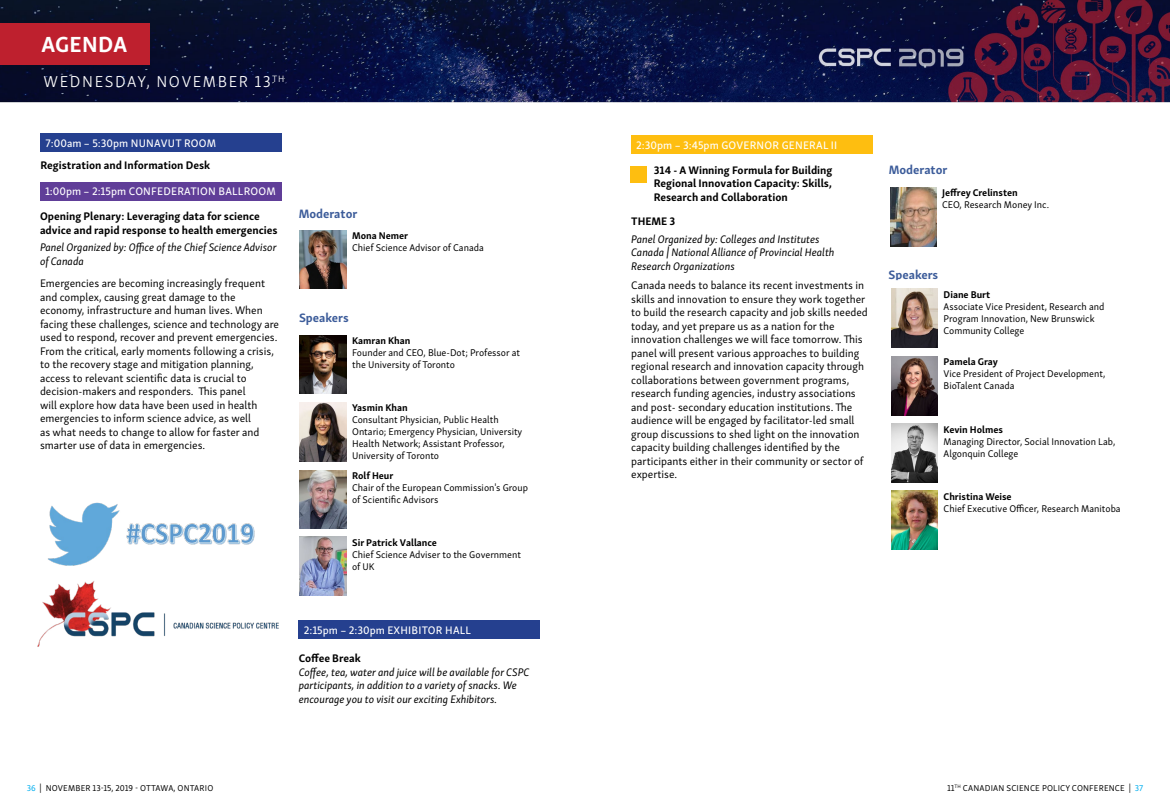
<style>
.page{position:relative;width:1170px;height:810px;background:#fff}
.page>*{position:absolute;margin:0;border:0;box-sizing:border-box;transform-origin:0 0}
.t1{font:700 22.5px "Skolar Sans Latn";letter-spacing:.01em;color:#fff}
.t2{font:300 16.25px "Skolar Sans Latn";letter-spacing:.1em;color:#fff}
.t3{font:700 12.5px "Skolar Sans Latn";color:#3c5c9a}
.t4{font:11.25px/13.5px "Skolar Sans Latn";color:#000}
.t5{font:italic 11.25px/13.5px "Skolar Sans Latn";color:#000}
.t6{font:700 11.25px/13.5px "Skolar Sans Latn";color:#000}
.t7{font:11.25px "Skolar Sans Latn Me";letter-spacing:.02em;color:#fff}
.t8{font:10px/12px "Skolar Sans Latn";color:#000}
.t9{font:700 10px "Skolar Sans Latn";color:#000}
.t10{font:8.75px "Skolar Sans Latn";letter-spacing:.02em;color:#000}
.s1{color:#00aeef}
</style>
<div class="page">
<img style="left:0;top:0;width:1170px;height:103px">
<div style="left:40px;top:182px;width:241px;height:18px;background:#603e98"></div>
<img style="left:300px;top:230px;width:47px;height:59px">
<img style="left:300px;top:335px;width:47px;height:59px">
<img style="left:300px;top:403px;width:47px;height:58px">
<img style="left:300px;top:470px;width:47px;height:58px">
<img style="left:300px;top:537px;width:47px;height:59px">
<div style="left:41px;top:134px;width:241px;height:18px;background:#25408f"></div>
<div style="left:0;top:23px;width:149px;height:41px;background:#be202e"></div>
<div style="left:299px;top:621px;width:241px;height:18px;background:#25408f"></div>
<div style="left:631px;top:136px;width:241px;height:18px;background:#febe10"></div>
<div style="left:630px;top:167px;width:17px;height:16px;background:#febe10"></div>
<img style="left:890px;top:187px;width:47px;height:59px">
<img style="left:891px;top:289px;width:47px;height:59px">
<img style="left:891px;top:356px;width:47px;height:59px">
<img style="left:891px;top:424px;width:47px;height:58px">
<img style="left:891px;top:491px;width:47px;height:59px">
<img style="left:48px;top:502px;width:207px;height:64px">
<img style="left:37px;top:581px;width:242px;height:66px">
<h1 class="t1" style="left:41px;top:26px;width:87px">AGENDA</h1>
<h2 class="t2" style="left:44px;top:69px;width:242px">WEDNESDAY, NOVEMBER 13<sup>TH</sup></h2>
<p class="t7" style="left:46px;top:135px;width:172px">7:00am – 5:30pm NUNAVUT ROOM</p>
<p class="t6" style="left:41px;top:157px;width:171px">Registration and Information Desk</p>
<p class="t7" style="left:45px;top:183px;width:232px">1:00pm – 2:15pm CONFEDERATION BALLROOM</p>
<p class="t6" style="left:40px;top:208px;width:239px">Opening Plenary: Leveraging data for science advice and rapid response to health emergencies</p>
<p class="t5" style="left:40px;top:240px;width:238px">Panel Organized by: Office of the Chief Science Advisor of Canada</p>
<p class="t4" style="left:40px;top:276px;width:241px">Emergencies are becoming increasingly frequent and complex, causing great damage to the economy, infrastructure and human lives. When facing these challenges, science and technology are used to respond, recover and prevent emergencies.<br>From the critical, early moments following a crisis, to the recovery stage and mitigation planning, access to relevant scientific data is crucial to decision-makers and responders. This panel<br>will explore how data have been used in health emergencies to inform science advice, as well<br>as what needs to change to allow for faster and smarter use of data in emergencies.</p>
<p class="t3" style="left:299px;top:203px;width:60px">Moderator</p>
<p class="t9" style="left:352px;top:227px;width:58px">Mona Nemer</p>
<p class="t8" style="left:352px;top:241px;width:133px">Chief Science Advisor of Canada</p>
<p class="t3" style="left:299px;top:308px;width:51px">Speakers</p>
<p class="t9" style="left:352px;top:332px;width:60px">Kamran Khan</p>
<p class="t8" style="left:352px;top:346px;width:169px">Founder and CEO, Blue-Dot; Professor at the University of Toronto</p>
<p class="t9" style="left:352px;top:400px;width:57px">Yasmin Khan</p>
<p class="t8" style="left:352px;top:413px;width:172px">Consultant Physician, Public Health Ontario; Emergency Physician, University Health Network; Assistant Professor, University of Toronto</p>
<p class="t9" style="left:352px;top:467px;width:43px">Rolf Heur</p>
<p class="t8" style="left:352px;top:481px;width:177px">Chair of the European Commission's Group of Scientific Advisors</p>
<p class="t9" style="left:352px;top:534px;width:86px">Sir Patrick Vallance</p>
<p class="t8" style="left:352px;top:548px;width:170px">Chief Science Adviser to the Government of UK</p>
<p class="t7" style="left:304px;top:622px;width:169px">2:15pm – 2:30pm EXHIBITOR HALL</p>
<p class="t6" style="left:299px;top:650px;width:64px">Coffee Break</p>
<p class="t5" style="left:299px;top:664px;width:232px">Coffee, tea, water and juice will be available for CSPC participants, in addition to a variety of snacks. We encourage you to visit our exciting Exhibitors.</p>
<p class="t7" style="left:636px;top:137px;width:202px">2:30pm – 3:45pm GOVERNOR GENERAL II</p>
<p class="t6" style="left:654px;top:162px;width:180px;text-align:justify">314 - A Winning Formula for Building Regional Innovation Capacity: Skills, Research and Collaboration</p>
<p class="t6" style="left:631px;top:214px;width:46px">THEME 3</p>
<p class="t5" style="left:631px;top:232px;width:205px">Panel Organized by: Colleges and Institutes<br>Canada | National Alliance of Provincial Health<br>Research Organizations</p>
<p class="t4" style="left:631px;top:278px;width:238px">Canada needs to balance its recent investments in skills and innovation to ensure they work together to build the research capacity and job skills needed today, and yet prepare us as a nation for the innovation challenges we will face tomorrow. This panel will present various approaches to building regional research and innovation capacity through collaborations between government programs, research funding agencies, industry associations and post- secondary education institutions. The audience will be engaged by facilitator-led small group discussions to shed light on the innovation capacity building challenges identified by the participants either in their community or sector of expertise.</p>
<p class="t3" style="left:889px;top:159px;width:60px">Moderator</p>
<p class="t9" style="left:942px;top:185px;width:77px">Jeffrey Crelinsten</p>
<p class="t8" style="left:942px;top:198px;width:108px">CEO, Research Money Inc.</p>
<p class="t3" style="left:889px;top:264px;width:51px">Speakers</p>
<p class="t9" style="left:944px;top:286px;width:48px">Diane Burt</p>
<p class="t8" style="left:944px;top:299px;width:162px">Associate Vice President, Research and<br>Program Innovation, New Brunswick<br>Community College</p>
<p class="t9" style="left:944px;top:354px;width:56px">Pamela Gray</p>
<p class="t8" style="left:944px;top:367px;width:163px">Vice President of Project Development,<br>BioTalent Canada</p>
<p class="t9" style="left:944px;top:421px;width:61px">Kevin Holmes</p>
<p class="t8" style="left:944px;top:434px;width:173px">Managing Director, Social Innovation Lab,<br>Algonquin College</p>
<p class="t9" style="left:944px;top:488px;width:70px">Christina Weise</p>
<p class="t8" style="left:944px;top:501px;width:179px">Chief Executive Officer, Research Manitoba</p>
<p class="t10" style="left:27px;top:781px;width:188px"><span class="s1">36</span> | NOVEMBER 13-15, 2019 - OTTAWA, ONTARIO</p>
<p class="t10" style="left:947px;top:781px;width:197px">11<sup>TH</sup> CANADIAN SCIENCE POLICY CONFERENCE | <span class="s1">37</span></p>
</div>
